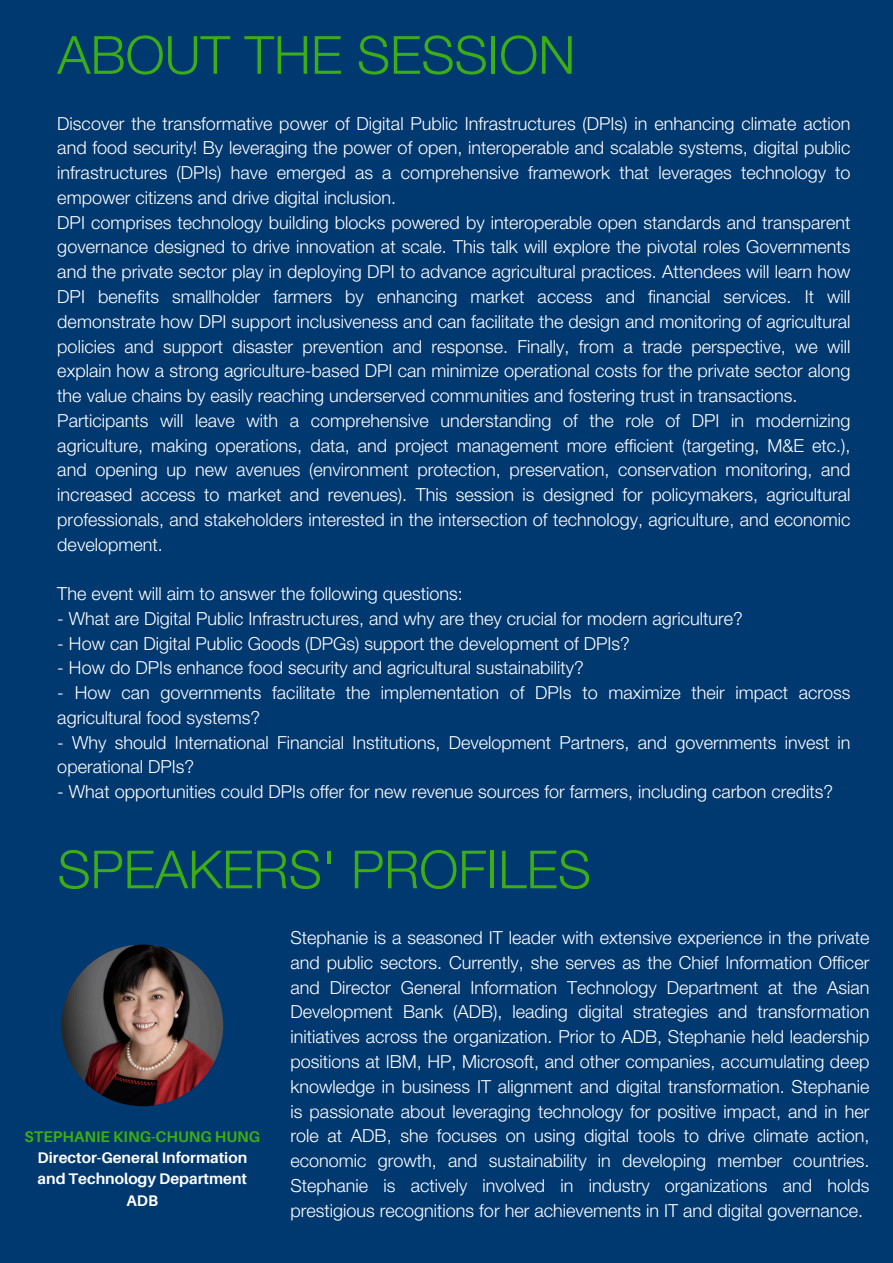
<style>
.page{position:relative;width:893px;height:1263px;background:#003870}
.page>*{position:absolute;margin:0;border:0;box-sizing:border-box;transform-origin:0 0}
.t1{font:300 52.65px "Helvetica Neue LT Std";color:#3bae15}
.t2{font:300 18px/24.8px "Helvetica Neue LT Std";color:#fff}
.t3{font:700 15.38px/21.4px "Aileron";color:#fff;text-align:center}
.t4{font:700 15.38px "Aileron";color:#3bae15}
</style>
<div class="page">
<img style="left:62px;top:944px;width:161px;height:162px;border-radius:50%">
<h2 class="t1" style="left:57px;top:36px;width:519px">ABOUT THE SESSION</h2>
<h1 class="t2" style="left:57px;top:113px;width:795px">Discover the transformative power of Digital Public Infrastructures (DPIs) in enhancing climate action and food security! By leveraging the power of open, interoperable and scalable systems, digital public infrastructures (DPIs) have emerged as a comprehensive framework that leverages technology to empower citizens and drive digital inclusion.<br>DPI comprises technology building blocks powered by interoperable open standards and transparent governance designed to drive innovation at scale. This talk will explore the pivotal roles Governments and the private sector play in deploying DPI to advance agricultural practices. Attendees will learn how DPI benefits smallholder farmers by enhancing market access and financial services. It will demonstrate how DPI support inclusiveness and can facilitate the design and monitoring of agricultural policies and support disaster prevention and response. Finally, from a trade perspective, we will explain how a strong agriculture-based DPI can minimize operational costs for the private sector along the value chains by easily reaching underserved communities and fostering trust in transactions.<br>Participants will leave with a comprehensive understanding of the role of DPI in modernizing agriculture, making operations, data, and project management more efficient (targeting, M&amp;E etc.), and opening up new avenues (environment protection, preservation, conservation monitoring, and increased access to market and revenues). This session is designed for policymakers, agricultural professionals, and stakeholders interested in the intersection of technology, agriculture, and economic development.</h1>
<h2 class="t2" style="left:57px;top:584px;width:407px">The event will aim to answer the following questions:</h2>
<h2 class="t2" style="left:57px;top:608px;width:687px">- What are Digital Public Infrastructures, and why are they crucial for modern agriculture?</h2>
<h2 class="t2" style="left:57px;top:633px;width:574px">- How can Digital Public Goods (DPGs) support the development of DPIs?</h2>
<h2 class="t2" style="left:57px;top:658px;width:528px">- How do DPIs enhance food security and agricultural sustainability?</h2>
<h2 class="t2" style="left:57px;top:683px;width:795px">- How can governments facilitate the implementation of DPIs to maximize their impact across agricultural food systems?</h2>
<h2 class="t2" style="left:57px;top:732px;width:795px">- Why should International Financial Institutions, Development Partners, and governments invest in operational DPIs?</h2>
<h2 class="t2" style="left:57px;top:782px;width:777px">- What opportunities could DPIs offer for new revenue sources for farmers, including carbon credits?</h2>
<h2 class="t1" style="left:57px;top:851px;width:535px">SPEAKERS' PROFILES</h2>
<p class="t4" style="left:25px;top:1127px;width:237px">STEPHANIE KING-CHUNG HUNG</p>
<p class="t3" style="left:38px;top:1147px;width:211px">Director-General Information and Technology Department<br>ADB</p>
<p class="t2" style="left:290px;top:928px;width:580px;text-align:justify">Stephanie is a seasoned IT leader with extensive experience in the private and public sectors. Currently, she serves as the Chief Information Officer and Director General Information Technology Department at the Asian Development Bank (ADB), leading digital strategies and transformation initiatives across the organization. Prior to ADB, Stephanie held leadership positions at IBM, HP, Microsoft, and other companies, accumulating deep knowledge in business IT alignment and digital transformation. Stephanie is passionate about leveraging technology for positive impact, and in her role at ADB, she focuses on using digital tools to drive climate action, economic growth, and sustainability in developing member countries.<br>Stephanie is actively involved in industry organizations and holds prestigious recognitions for her achievements in IT and digital governance.</p>
</div>
